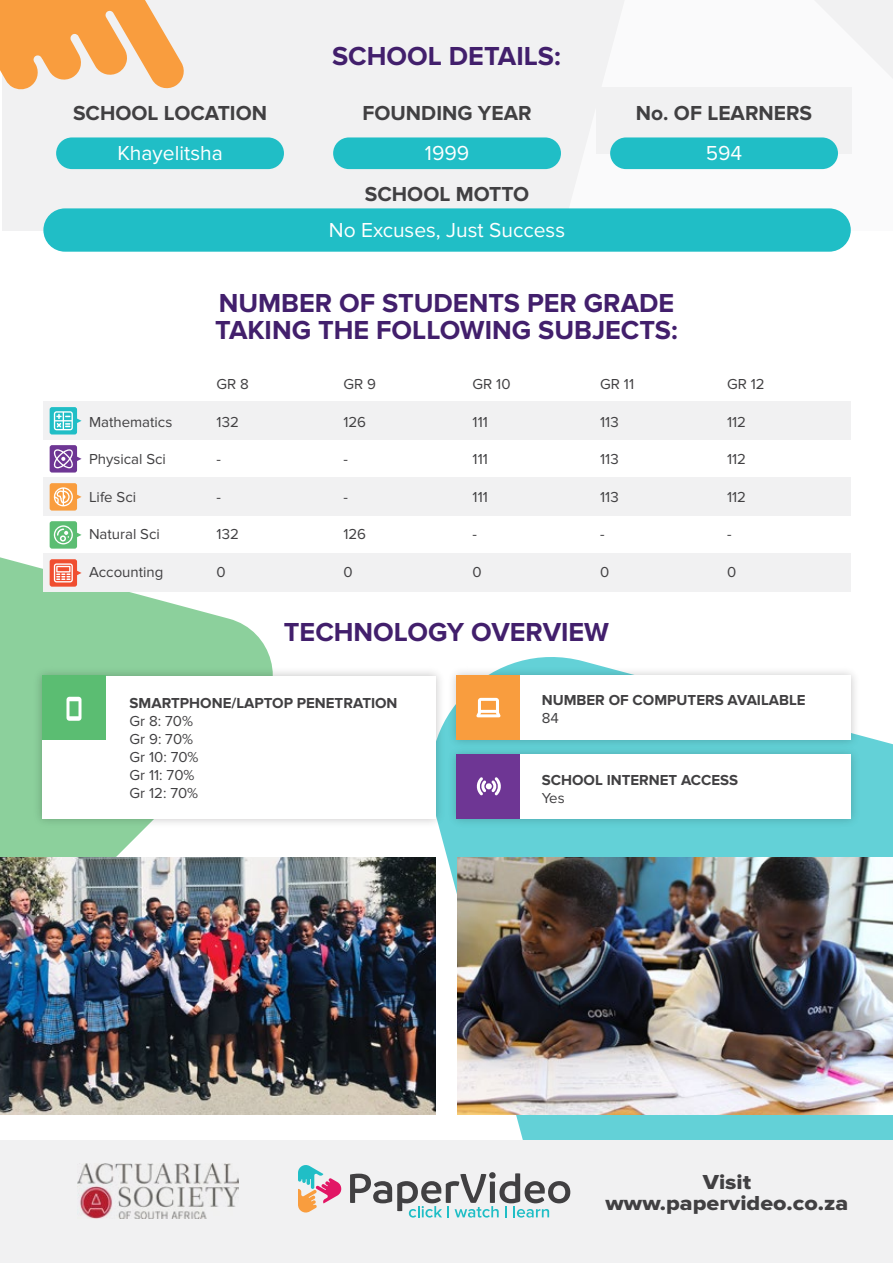
<style>
.page{position:relative;width:893px;height:1263px;background:#fff}
.page>*{position:absolute;margin:0;border:0;box-sizing:border-box;transform-origin:0 0}
.t1{font:700 27px/27px "Proxima Nova";color:#421f6c}
.t2{font:700 21px "Proxima Nova";color:#414042}
.t3{font:21px "Proxima Nova";color:#fff}
.t4{font:21px/21px "Proxima Nova Extrabld";color:#414042;text-align:center;scale:1.11 1}
.t5{font:15px/18px "Proxima Nova";color:#414042}
.t6{font:700 15px "Proxima Nova";color:#414042}
</style>
<div class="page">
<div style="left:2px;top:0;width:891px;height:230px;background:#f1f1f2"></div>
<svg style="left:430px;top:657px;width:463px;height:484px;fill:#63d1d7"></svg>
<svg style="left:0;top:557px;width:273px;height:301px;fill:#8cd09c"></svg>
<div style="left:0;top:1141px;width:893px;height:122px;background:#f1f1f2"></div>
<svg style="left:298px;top:1165px;width:44px;height:48px"></svg>
<svg style="left:350px;top:1172px;width:220px;height:45px"></svg>
<img style="left:77px;top:1163px;width:161px;height:55px">
<svg style="left:0;top:0;width:184px;height:90px"></svg>
<img style="left:0;top:858px;width:436px;height:256px">
<img style="left:457px;top:858px;width:436px;height:256px">
<img style="left:29px;top:663px;width:415px;height:168px">
<div style="left:42px;top:675px;width:394px;height:143px;background:#fff"></div>
<img style="left:444px;top:663px;width:419px;height:78px">
<div style="left:457px;top:675px;width:393px;height:65px;background:#fff"></div>
<div style="left:457px;top:675px;width:63px;height:65px;background:#f99d3e"></div>
<div style="left:42px;top:675px;width:63px;height:65px;background:#5bbd72"></div>
<img style="left:444px;top:741px;width:419px;height:90px">
<div style="left:457px;top:754px;width:393px;height:64px;background:#fff"></div>
<div style="left:457px;top:754px;width:63px;height:64px;background:#6e3694"></div>
<div style="left:56px;top:137px;width:228px;height:32px;background:#20bec6;border-radius:16px"></div>
<div style="left:333px;top:137px;width:228px;height:32px;background:#20bec6;border-radius:16px"></div>
<div style="left:610px;top:137px;width:228px;height:32px;background:#20bec6;border-radius:16px"></div>
<div style="left:43px;top:208px;width:808px;height:44px;background:#20bec6;border-radius:22px"></div>
<div style="left:43px;top:402px;width:808px;height:38px;background:#f1f1f2"></div>
<svg style="left:50px;top:407px;width:32px;height:27px"></svg>
<div style="left:43px;top:478px;width:808px;height:38px;background:#f1f1f2"></div>
<div style="left:43px;top:554px;width:808px;height:38px;background:#f1f1f2"></div>
<svg style="left:50px;top:559px;width:32px;height:28px"></svg>
<svg style="left:50px;top:445px;width:32px;height:27px"></svg>
<svg style="left:50px;top:521px;width:32px;height:28px"></svg>
<svg style="left:50px;top:483px;width:32px;height:28px"></svg>
<svg style="left:476px;top:698px;width:24px;height:19px"></svg>
<svg style="left:67px;top:697px;width:15px;height:24px"></svg>
<svg style="left:476px;top:777px;width:25px;height:18px"></svg>
<h2 class="t2" style="left:73px;top:101px;width:195px">SCHOOL LOCATION</h2>
<h2 class="t3" style="left:117px;top:141px;width:107px">Khayelitsha</h2>
<h1 class="t1" style="left:332px;top:43px;width:230px">SCHOOL DETAILS:</h1>
<h2 class="t2" style="left:362px;top:101px;width:171px">FOUNDING YEAR</h2>
<h2 class="t3" style="left:425px;top:141px;width:46px">1999</h2>
<h2 class="t2" style="left:365px;top:182px;width:166px">SCHOOL MOTTO</h2>
<h2 class="t3" style="left:329px;top:218px;width:238px">No Excuses, Just Success</h2>
<h2 class="t2" style="left:636px;top:101px;width:178px">No. OF LEARNERS</h2>
<h2 class="t3" style="left:706px;top:141px;width:38px">594</h2>
<h1 class="t1" style="left:215px;top:290px;width:464px">NUMBER OF STUDENTS PER GRADE<br>TAKING THE FOLLOWING SUBJECTS:</h1>
<p class="t5" style="left:217px;top:376px;width:34px">GR 8</p>
<p class="t5" style="left:343px;top:376px;width:34px">GR 9</p>
<p class="t5" style="left:473px;top:376px;width:39px">GR 10</p>
<p class="t5" style="left:600px;top:376px;width:35px">GR 11</p>
<p class="t5" style="left:727px;top:376px;width:39px">GR 12</p>
<p class="t5" style="left:89px;top:413px;width:85px">Mathematics</p>
<p class="t5" style="left:217px;top:413px;width:24px">132</p>
<p class="t5" style="left:343px;top:413px;width:24px">126</p>
<p class="t5" style="left:473px;top:413px;width:17px">111</p>
<p class="t5" style="left:600px;top:413px;width:20px">113</p>
<p class="t5" style="left:727px;top:413px;width:20px">112</p>
<p class="t5" style="left:89px;top:451px;width:78px">Physical Sci</p>
<p class="t5" style="left:217px;top:451px;width:6px">-</p>
<p class="t5" style="left:343px;top:451px;width:6px">-</p>
<p class="t5" style="left:473px;top:451px;width:17px">111</p>
<p class="t5" style="left:600px;top:451px;width:20px">113</p>
<p class="t5" style="left:727px;top:451px;width:20px">112</p>
<p class="t5" style="left:89px;top:488px;width:49px">Life Sci</p>
<p class="t5" style="left:217px;top:488px;width:6px">-</p>
<p class="t5" style="left:343px;top:488px;width:6px">-</p>
<p class="t5" style="left:473px;top:488px;width:17px">111</p>
<p class="t5" style="left:600px;top:488px;width:20px">113</p>
<p class="t5" style="left:727px;top:488px;width:20px">112</p>
<p class="t5" style="left:89px;top:526px;width:72px">Natural Sci</p>
<p class="t5" style="left:217px;top:526px;width:24px">132</p>
<p class="t5" style="left:343px;top:526px;width:24px">126</p>
<p class="t5" style="left:473px;top:526px;width:6px">-</p>
<p class="t5" style="left:600px;top:526px;width:6px">-</p>
<p class="t5" style="left:727px;top:526px;width:6px">-</p>
<p class="t5" style="left:89px;top:563px;width:76px">Accounting</p>
<p class="t5" style="left:217px;top:563px;width:11px">0</p>
<p class="t5" style="left:343px;top:563px;width:11px">0</p>
<p class="t5" style="left:473px;top:563px;width:11px">0</p>
<p class="t5" style="left:600px;top:563px;width:11px">0</p>
<p class="t5" style="left:727px;top:563px;width:11px">0</p>
<h1 class="t1" style="left:284px;top:619px;width:327px">TECHNOLOGY OVERVIEW</h1>
<p class="t6" style="left:130px;top:694px;width:269px">SMARTPHONE/LAPTOP PENETRATION</p>
<p class="t5" style="left:130px;top:712px;width:70px">Gr 8: 70%<br>Gr 9: 70%<br>Gr 10: 70%<br>Gr 11: 70%<br>Gr 12: 70%</p>
<p class="t6" style="left:542px;top:691px;width:265px">NUMBER OF COMPUTERS AVAILABLE</p>
<p class="t5" style="left:542px;top:709px;width:19px">84</p>
<p class="t6" style="left:542px;top:771px;width:198px">SCHOOL INTERNET ACCESS</p>
<p class="t5" style="left:542px;top:789px;width:24px">Yes</p>
<h2 class="t4" style="left:606px;top:1172px;width:220px">Visit www.papervideo.co.za</h2>
</div>
